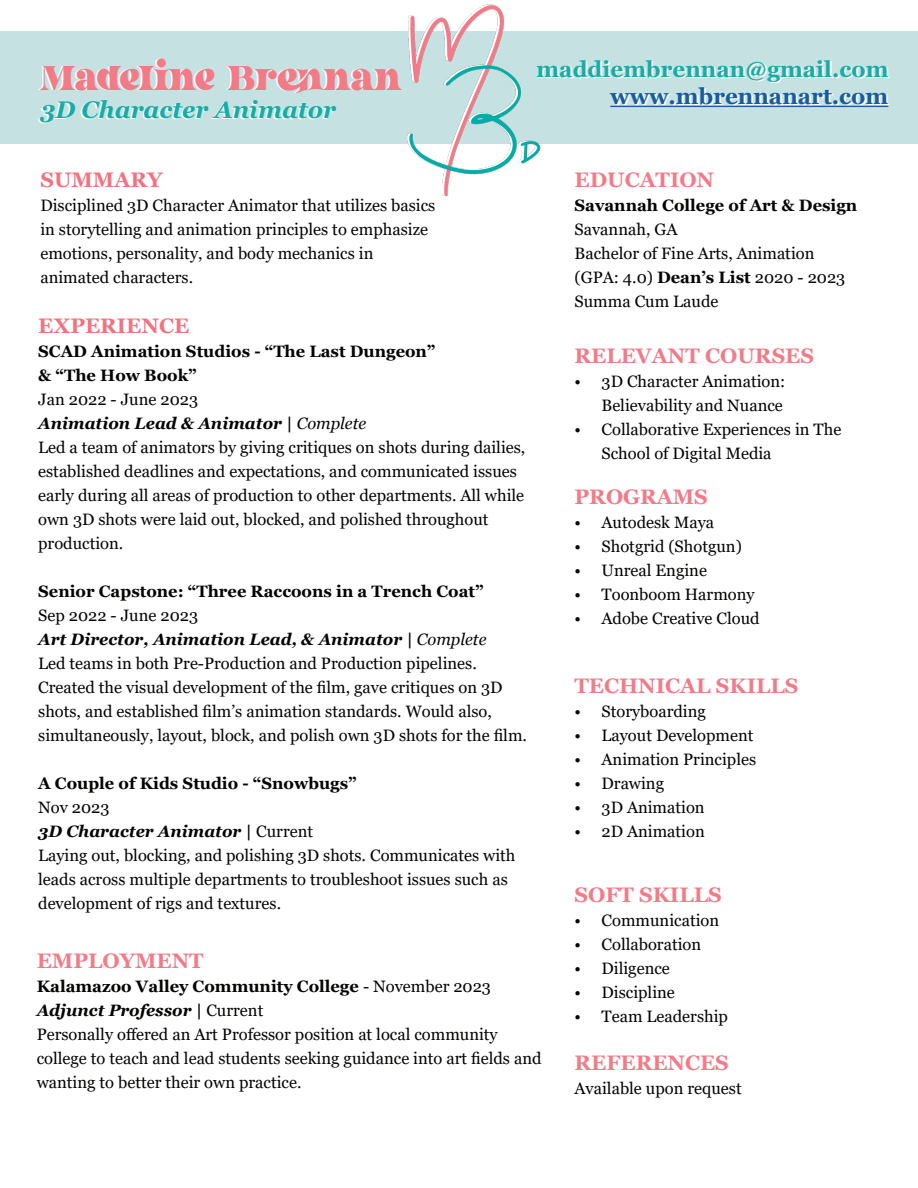
<style>
.page{position:relative;width:918px;height:1188px;background:#fff}
.page>*{position:absolute;margin:0;border:0;box-sizing:border-box;transform-origin:0 0}
.t1{font:36px "Letter Magic";color:#f27b88}
.t2{font:italic 700 24px "Georgia";color:#16aca7}
.t3{font:700 22.5px "Georgia";color:#16aca7}
.t4{font:700 22.5px "Georgia";color:#175d9e}
.Body_-_base{font:700 21px "Georgia";color:#f27b88}
.t5{font:700 21px "Georgia";color:#f27281}
.Body_-_base-2{font:16.5px/24px "Georgia";color:#040503}
.Body_-_base-3{font:700 16.5px "Georgia";color:#040503}
.Body_-_base-4{font:italic 700 16.5px "Georgia";color:#040503}
.Body_-_Highlight{font:700 16.5px "Georgia";color:#040503}
.s1{font-weight:400}
.s2{font-weight:400;font-style:normal}
.s3{font-weight:700}
</style>
<div class="page">
<div style="left:0;top:31px;width:918px;height:113px;background:#c5e1e2"></div>
<hr style="left:610px;top:106px;width:278px;height:1px;background:#175d9e">
<img style="left:407px;top:4px;width:134px;height:193px">
<p class="t1" style="left:40px;top:53px;width:363px">Madeline Brennan</p>
<p class="t2" style="left:40px;top:95px;width:297px">3D Character Animator</p>
<p class="t3" style="left:536px;top:55px;width:354px">maddiembrennan@gmail.com</p>
<p class="t4" style="left:610px;top:82px;width:280px">www.mbrennanart.com</p>
<p class="t5" style="left:40px;top:166px;width:124px">SUMMARY</p>
<p class="Body_-_base-2" style="left:40px;top:193px;width:396px">Disciplined 3D Character Animator that utilizes basics in storytelling and animation principles to emphasize emotions, personality, and body mechanics in animated characters.</p>
<p class="t5" style="left:38px;top:313px;width:153px">EXPERIENCE</p>
<p class="Body_-_base-3" style="left:38px;top:341px;width:399px">SCAD Animation Studios - “The Last Dungeon”</p>
<p class="Body_-_base-3" style="left:38px;top:365px;width:160px">&amp; “The How Book”</p>
<p class="Body_-_base-2" style="left:38px;top:388px;width:161px">Jan 2022 - June 2023</p>
<p class="Body_-_base-4" style="left:38px;top:413px;width:330px">Animation Lead &amp; Animator | <span class="s1">Complete</span></p>
<p class="Body_-_base-2" style="left:38px;top:436px;width:489px">Led a team of animators by giving critiques on shots during dailies, established deadlines and expectations, and communicated issues early during all areas of production to other departments. All while own 3D shots were laid out, blocked, and polished throughout production.</p>
<p class="Body_-_base-3" style="left:38px;top:581px;width:447px">Senior Capstone: “Three Raccoons in a Trench Coat”</p>
<p class="Body_-_base-2" style="left:38px;top:604px;width:161px">Sep 2022 - June 2023</p>
<p class="Body_-_base-4" style="left:38px;top:629px;width:450px">Art Director, Animation Lead, &amp; Animator | <span class="s1">Complete</span></p>
<p class="Body_-_base-2" style="left:38px;top:652px;width:490px">Led teams in both Pre-Production and Production pipelines.<br>Created the visual development of the film, gave critiques on 3D shots, and established film’s animation standards. Would also, simultaneously, layout, block, and polish own 3D shots for the film.</p>
<p class="Body_-_base-3" style="left:38px;top:773px;width:320px">A Couple of Kids Studio - “Snowbugs”</p>
<p class="Body_-_base-2" style="left:38px;top:796px;width:73px">Nov 2023</p>
<p class="Body_-_base-4" style="left:38px;top:821px;width:277px">3D Character Animator | <span class="s2">Current</span></p>
<p class="Body_-_base-2" style="left:38px;top:844px;width:479px">Laying out, blocking, and polishing 3D shots. Communicates with leads across multiple departments to troubleshoot issues such as development of rigs and textures.</p>
<p class="Body_-_base" style="left:37px;top:947px;width:168px">EMPLOYMENT</p>
<p class="Body_-_base-3" style="left:37px;top:975px;width:456px">Kalamazoo Valley Community College <span class="s1">- November 2023</span></p>
<p class="Body_-_base-4" style="left:37px;top:999px;width:228px">Adjunct Professor | <span class="s2">Current</span></p>
<p class="Body_-_base-2" style="left:37px;top:1022px;width:506px">Personally offered an Art Professor position at local community college to teach and lead students seeking guidance into art fields and wanting to better their own practice.</p>
<p class="Body_-_base" style="left:575px;top:166px;width:141px">EDUCATION</p>
<p class="Body_-_Highlight" style="left:575px;top:194px;width:284px">Savannah College of Art &amp; Design</p>
<p class="Body_-_base-2" style="left:575px;top:217px;width:104px">Savannah, GA</p>
<p class="Body_-_base-2" style="left:575px;top:241px;width:241px">Bachelor of Fine Arts, Animation</p>
<p class="Body_-_base-2" style="left:575px;top:265px;width:272px">(GPA: 4.0) <span class="s3">Dean’s List</span> 2020 - 2023</p>
<p class="Body_-_base-2" style="left:575px;top:289px;width:145px">Summa Cum Laude</p>
<p class="Body_-_base" style="left:575px;top:342px;width:241px">RELEVANT COURSES</p>
<p class="Body_-_base-2" style="left:575px;top:370px;width:212px;text-align:right">• 3D Character Animation:<br>Believability and Nuance</p>
<p class="Body_-_base-2" style="left:602px;top:418px;width:241px;text-indent:-27px">• Collaborative Experiences in The<br>School of Digital Media</p>
<p class="Body_-_base" style="left:575px;top:483px;width:135px">PROGRAMS</p>
<p class="Body_-_base-2" style="left:575px;top:511px;width:141px">• Autodesk Maya</p>
<p class="Body_-_base-2" style="left:575px;top:535px;width:169px">• Shotgrid (Shotgun)</p>
<p class="Body_-_base-2" style="left:575px;top:559px;width:134px">• Unreal Engine</p>
<p class="Body_-_base-2" style="left:575px;top:583px;width:182px">• Toonboom Harmony</p>
<p class="Body_-_base-2" style="left:575px;top:607px;width:187px">• Adobe Creative Cloud</p>
<p class="Body_-_base" style="left:575px;top:672px;width:225px">TECHNICAL SKILLS</p>
<p class="Body_-_base-2" style="left:575px;top:699px;width:133px">• Storyboarding</p>
<p class="Body_-_base-2" style="left:575px;top:723px;width:180px">• Layout Development</p>
<p class="Body_-_base-2" style="left:575px;top:747px;width:183px">• Animation Principles</p>
<p class="Body_-_base-2" style="left:575px;top:771px;width:91px">• Drawing</p>
<p class="Body_-_base-2" style="left:575px;top:795px;width:132px">• 3D Animation</p>
<p class="Body_-_base-2" style="left:575px;top:819px;width:132px">• 2D Animation</p>
<p class="Body_-_base" style="left:575px;top:882px;width:149px">SOFT SKILLS</p>
<p class="Body_-_base-2" style="left:575px;top:909px;width:146px">• Communication</p>
<p class="Body_-_base-2" style="left:575px;top:933px;width:128px">• Collaboration</p>
<p class="Body_-_base-2" style="left:575px;top:957px;width:97px">• Diligence</p>
<p class="Body_-_base-2" style="left:575px;top:981px;width:102px">• Discipline</p>
<p class="Body_-_base-2" style="left:575px;top:1005px;width:155px">• Team Leadership</p>
<p class="Body_-_base" style="left:575px;top:1049px;width:156px">REFERENCES</p>
<p class="Body_-_base-2" style="left:575px;top:1076px;width:169px">Available upon request</p>
</div>
